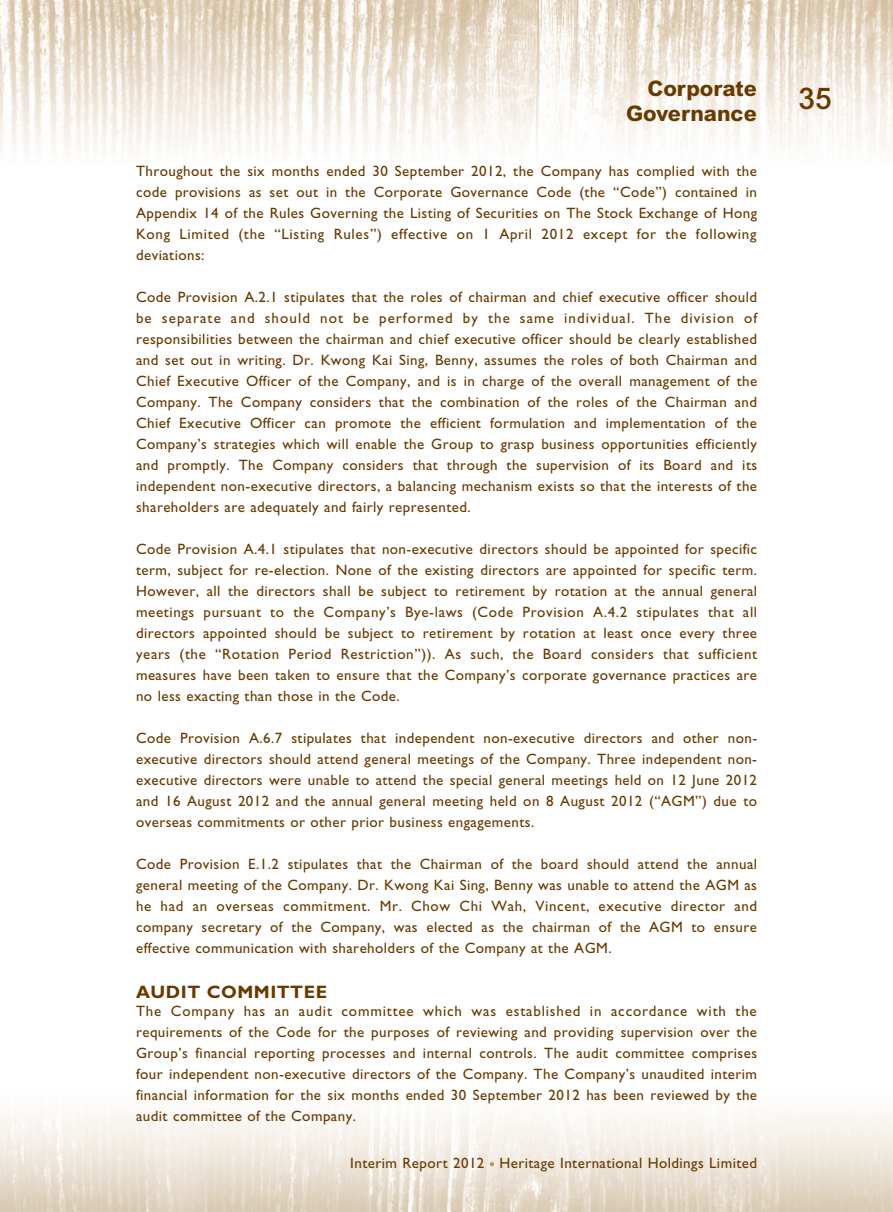
<style>
.page{position:relative;width:893px;height:1212px;background:#fff}
.page>*{position:absolute;margin:0;border:0;box-sizing:border-box;transform-origin:0 0}
.t1{font:500 30px "Arial MT Std";color:#693a00}
.t2{font:800 21.3px/25.5px "Arial MT Std";color:#693a00;text-align:right}
.t3{font:700 18px "Gill Sans Std";letter-spacing:.03em;color:#693a00}
.t4{font:15px/21px "Gill Sans Std";letter-spacing:.03em;color:#693a00;text-align:justify}
</style>
<div class="page">
<img style="left:0;top:0;width:893px;height:1212px">
<svg style="left:490px;top:1162px;width:4px;height:4px"></svg>
<h2 class="t2" style="left:626px;top:75px;width:132px">Corporate<br>Governance</h2>
<h1 class="t1" style="left:798px;top:81px;width:35px">35</h1>
<p class="t4" style="left:136px;top:161px;width:623px">Throughout the six months ended 30 September 2012, the Company has complied with the code provisions as set out in the Corporate Governance Code (the “Code”) contained in Appendix 14 of the Rules Governing the Listing of Securities on The Stock Exchange of Hong Kong Limited (the “Listing Rules”) effective on 1 April 2012 except for the following deviations:</p>
<p class="t4" style="left:136px;top:287px;width:623px">Code Provision A.2.1 stipulates that the roles of chairman and chief executive officer should be separate and should not be performed by the same individual. The division of responsibilities between the chairman and chief executive officer should be clearly established and set out in writing. Dr. Kwong Kai Sing, Benny, assumes the roles of both Chairman and Chief Executive Officer of the Company, and is in charge of the overall management of the Company. The Company considers that the combination of the roles of the Chairman and Chief Executive Officer can promote the efficient formulation and implementation of the Company’s strategies which will enable the Group to grasp business opportunities efficiently and promptly. The Company considers that through the supervision of its Board and its independent non-executive directors, a balancing mechanism exists so that the interests of the shareholders are adequately and fairly represented.</p>
<p class="t4" style="left:136px;top:539px;width:623px">Code Provision A.4.1 stipulates that non-executive directors should be appointed for specific term, subject for re-election. None of the existing directors are appointed for specific term.<br>However, all the directors shall be subject to retirement by rotation at the annual general meetings pursuant to the Company’s Bye-laws (Code Provision A.4.2 stipulates that all directors appointed should be subject to retirement by rotation at least once every three years (the “Rotation Period Restriction”)). As such, the Board considers that sufficient measures have been taken to ensure that the Company’s corporate governance practices are no less exacting than those in the Code.</p>
<p class="t4" style="left:136px;top:728px;width:623px">Code Provision A.6.7 stipulates that independent non-executive directors and other non&shy;executive directors should attend general meetings of the Company. Three independent non&shy;executive directors were unable to attend the special general meetings held on 12 June 2012 and 16 August 2012 and the annual general meeting held on 8 August 2012 (“AGM”) due to overseas commitments or other prior business engagements.</p>
<p class="t4" style="left:136px;top:854px;width:623px">Code Provision E.1.2 stipulates that the Chairman of the board should attend the annual general meeting of the Company. Dr. Kwong Kai Sing, Benny was unable to attend the AGM as he had an overseas commitment. Mr. Chow Chi Wah, Vincent, executive director and company secretary of the Company, was elected as the chairman of the AGM to ensure effective communication with shareholders of the Company at the AGM.</p>
<p class="t3" style="left:136px;top:981px;width:193px">AUDIT COMMITTEE</p>
<p class="t4" style="left:136px;top:1001px;width:623px">The Company has an audit committee which was established in accordance with the requirements of the Code for the purposes of reviewing and providing supervision over the Group’s financial reporting processes and internal controls. The audit committee comprises four independent non-executive directors of the Company. The Company’s unaudited interim financial information for the six months ended 30 September 2012 has been reviewed by the audit committee of the Company.</p>
<p class="t4" style="left:350px;top:1152px;width:408px">Interim Report 2012 Heritage International Holdings Limited</p>
</div>
